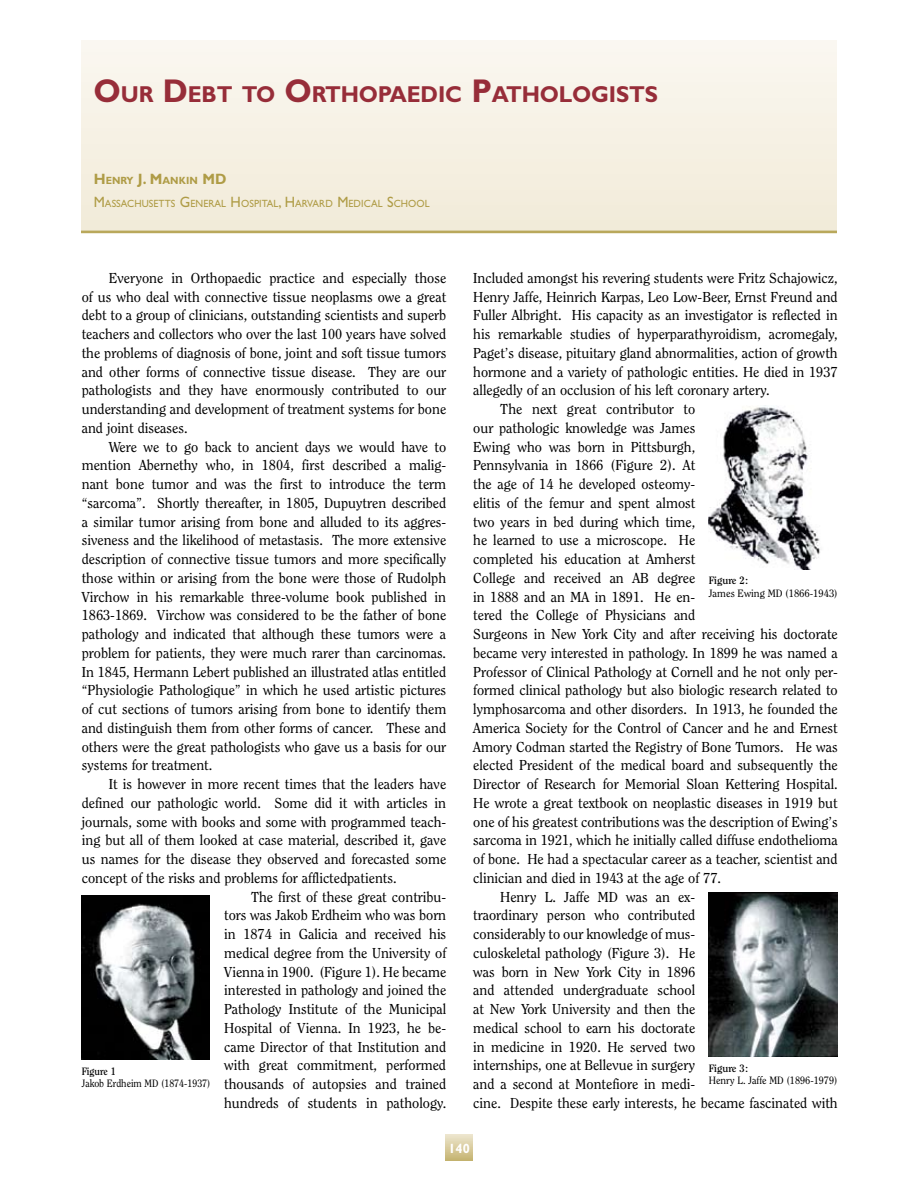
<style>
.page{position:relative;width:918px;height:1188px;background:#fff}
.page>*{position:absolute;margin:0;border:0;box-sizing:border-box;transform-origin:0 0}
.t1{font:700 23.1px "Gill Sans";letter-spacing:-.005em;color:#972d39;scale:.95 1}
.t2{font:14.25px/18.8px "Clearface IT Cby BT";color:#000;text-align:justify}
.t3{font:700 13.5px "Gill Sans";color:#fff;scale:.95 1}
.t4{font:10.5px/22.5px "Gill Sans";letter-spacing:.005em;color:#af9c46;scale:.95 1}
.t5{font:10.5px "Clearface IT Cby BT";color:#000}
.t6{font:10.5px "Clearface IT Cby BT";color:#000;scale:.94 1}
.t7{font:700 10.5px "Clearface IT Cby BT";color:#000}
.t8{font:700 10.5px "Clearface IT Cby BT";color:#000;scale:.94 1}
.s1{font-size:33px}
.s2{font-weight:700;font-size:15px}
.s3{font-weight:700}
.s4{font-size:15px}
</style>
<div class="page">
<div style="left:81px;top:40px;width:756px;height:192px;background:#f6f1e4"></div>
<svg style="left:446px;top:1134px;width:26px;height:27px"></svg>
<hr style="left:81px;top:231px;width:756px;height:2px;background:#b9a85b">
<img style="left:82px;top:896px;width:128px;height:164px">
<img style="left:709px;top:405px;width:111px;height:164px">
<img style="left:709px;top:893px;width:128px;height:164px">
<h1 class="t1" style="left:94px;top:81px;width:566px"><span class="s1">O</span>UR <span class="s1">D</span>EBT TO <span class="s1">O</span>RTHOPAEDIC <span class="s1">P</span>ATHOLOGISTS</h1>
<p class="t4" style="left:94px;top:170px;width:355px"><span class="s2">H</span> <span class="s3">ENRY</span> <span class="s2">J. M</span><span class="s3">ANKIN</span> <span class="s2">MD<br></span><span class="s4">M</span>ASSACHUSETTS <span class="s4">G</span> ENERAL <span class="s4">H</span>OSPITAL<span class="s4">, H</span>ARVARD <span class="s4">M</span> EDICAL <span class="s4">S</span>CHOOL</p>
<p class="t2" style="left:82px;top:268px;width:366px;text-indent:27px">Everyone in Orthopaedic practice and especially those of us who deal with connective tissue neoplasms owe a great debt to a group of clinicians, outstanding scientists and superb teachers and collectors who over the last 100 years have solved the problems of diagnosis of bone, joint and soft tissue tumors and other forms of connective tissue disease. They are our pathologists and they have enormously contributed to our understanding and development of treatment systems for bone and joint diseases.</p>
<p class="t2" style="left:82px;top:437px;width:366px;text-indent:27px">Were we to go back to ancient days we would have to mention Abernethy who, in 1804, first described a malig&shy;nant bone tumor and was the first to introduce the term “sarcoma”. Shortly thereafter, in 1805, Dupuytren described a similar tumor arising from bone and alluded to its aggres&shy;siveness and the likelihood of metastasis. The more extensive description of connective tissue tumors and more specifically those within or arising from the bone were those of Rudolph Virchow in his remarkable three-volume book published in 1863-1869. Virchow was considered to be the father of bone pathology and indicated that although these tumors were a problem for patients, they were much rarer than carcinomas.<br>In 1845, Hermann Lebert published an illustrated atlas entitled “Physiologie Pathologique” in which he used artistic pictures of cut sections of tumors arising from bone to identify them and distinguish them from other forms of cancer. These and others were the great pathologists who gave us a basis for our systems for treatment.</p>
<p class="t2" style="left:109px;top:775px;width:339px">It is however in more recent times that the leaders have</p>
<p class="t2" style="left:82px;top:793px;width:366px">defined our pathologic world. Some did it with articles in</p>
<p class="t2" style="left:82px;top:812px;width:366px">journals, some with books and some with programmed teach-</p>
<p class="t2" style="left:82px;top:831px;width:366px">ing but all of them looked at case material, described it, gave</p>
<p class="t2" style="left:82px;top:850px;width:366px">us names for the disease they observed and forecasted some</p>
<p class="t2" style="left:82px;top:868px;width:316px">concept of the risks and problems for afflictedpatients.</p>
<p class="t2" style="left:251px;top:887px;width:197px">The first of these great contribu-</p>
<p class="t2" style="left:224px;top:906px;width:224px">tors was Jakob Erdheim who was born</p>
<p class="t2" style="left:224px;top:925px;width:224px">in 1874 in Galicia and received his</p>
<p class="t2" style="left:224px;top:943px;width:224px">medical degree from the University of</p>
<p class="t2" style="left:224px;top:962px;width:224px">Vienna in 1900. (Figure 1). He became</p>
<p class="t2" style="left:224px;top:981px;width:224px">interested in pathology and joined the</p>
<p class="t2" style="left:224px;top:1000px;width:224px">Pathology Institute of the Municipal</p>
<p class="t2" style="left:224px;top:1018px;width:224px">Hospital of Vienna. In 1923, he be-</p>
<p class="t2" style="left:224px;top:1037px;width:224px">came Director of that Institution and</p>
<p class="t2" style="left:224px;top:1056px;width:223px">with great commitment, performed</p>
<p class="t2" style="left:224px;top:1075px;width:224px">thousands of autopsies and trained</p>
<p class="t2" style="left:224px;top:1093px;width:224px">hundreds of students in pathology.</p>
<p class="t8" style="left:82px;top:1065px;width:38px">Figure 1</p>
<p class="t6" style="left:82px;top:1077px;width:138px">Jakob Erdheim MD (1874-1937)</p>
<p class="t2" style="left:473px;top:268px;width:366px">Included amongst his revering students were Fritz Schajowicz,</p>
<p class="t2" style="left:473px;top:287px;width:366px">Henry Jaffe, Heinrich Karpas, Leo Low-Beer, Ernst Freund and</p>
<p class="t2" style="left:473px;top:306px;width:366px">Fuller Albright. His capacity as an investigator is reflected in</p>
<p class="t2" style="left:473px;top:325px;width:366px">his remarkable studies of hyperparathyroidism, acromegaly,</p>
<p class="t2" style="left:473px;top:343px;width:366px">Paget’s disease, pituitary gland abnormalities, action of growth</p>
<p class="t2" style="left:473px;top:362px;width:366px">hormone and a variety of pathologic entities. He died in 1937</p>
<p class="t2" style="left:473px;top:381px;width:298px">allegedly of an occlusion of his left coronary artery.</p>
<p class="t2" style="left:500px;top:400px;width:197px">The next great contributor to</p>
<p class="t2" style="left:473px;top:418px;width:224px">our pathologic knowledge was James</p>
<p class="t2" style="left:473px;top:437px;width:224px">Ewing who was born in Pittsburgh,</p>
<p class="t2" style="left:473px;top:456px;width:224px">Pennsylvania in 1866 (Figure 2). At</p>
<p class="t2" style="left:473px;top:475px;width:224px">the age of 14 he developed osteomy-</p>
<p class="t2" style="left:473px;top:493px;width:224px">elitis of the femur and spent almost</p>
<p class="t2" style="left:473px;top:512px;width:224px">two years in bed during which time,</p>
<p class="t2" style="left:473px;top:531px;width:224px">he learned to use a microscope. He</p>
<p class="t2" style="left:473px;top:550px;width:224px">completed his education at Amherst</p>
<p class="t2" style="left:473px;top:568px;width:224px">College and received an AB degree</p>
<p class="t2" style="left:473px;top:587px;width:224px">in 1888 and an MA in 1891. He en-</p>
<p class="t2" style="left:473px;top:606px;width:224px">tered the College of Physicians and</p>
<p class="t2" style="left:473px;top:625px;width:366px">Surgeons in New York City and after receiving his doctorate</p>
<p class="t2" style="left:473px;top:643px;width:366px">became very interested in pathology. In 1899 he was named a</p>
<p class="t2" style="left:473px;top:662px;width:366px">Professor of Clinical Pathology at Cornell and he not only per-</p>
<p class="t2" style="left:473px;top:681px;width:366px">formed clinical pathology but also biologic research related to</p>
<p class="t2" style="left:473px;top:700px;width:366px">lymphosarcoma and other disorders. In 1913, he founded the</p>
<p class="t2" style="left:473px;top:718px;width:366px">America Society for the Control of Cancer and he and Ernest</p>
<p class="t2" style="left:473px;top:737px;width:366px">Amory Codman started the Registry of Bone Tumors. He was</p>
<p class="t2" style="left:473px;top:756px;width:366px">elected President of the medical board and subsequently the</p>
<p class="t2" style="left:473px;top:775px;width:366px">Director of Research for Memorial Sloan Kettering Hospital.</p>
<p class="t2" style="left:473px;top:793px;width:366px">He wrote a great textbook on neoplastic diseases in 1919 but</p>
<p class="t2" style="left:473px;top:812px;width:366px">one of his greatest contributions was the description of Ewing’s</p>
<p class="t2" style="left:473px;top:831px;width:366px">sarcoma in 1921, which he initially called diffuse endothelioma</p>
<p class="t2" style="left:473px;top:850px;width:366px">of bone. He had a spectacular career as a teacher, scientist and</p>
<p class="t2" style="left:473px;top:868px;width:249px">clinician and died in 1943 at the age of 77.</p>
<p class="t2" style="left:500px;top:887px;width:197px">Henry L. Jaffe MD was an ex-</p>
<p class="t2" style="left:473px;top:906px;width:224px">traordinary person who contributed</p>
<p class="t2" style="left:473px;top:925px;width:224px">considerably to our knowledge of mus-</p>
<p class="t2" style="left:473px;top:943px;width:224px">culoskeletal pathology (Figure 3). He</p>
<p class="t2" style="left:473px;top:962px;width:224px">was born in New York City in 1896</p>
<p class="t2" style="left:473px;top:981px;width:223px">and attended undergraduate school</p>
<p class="t2" style="left:473px;top:1000px;width:224px">at New York University and then the</p>
<p class="t2" style="left:473px;top:1018px;width:224px">medical school to earn his doctorate</p>
<p class="t2" style="left:473px;top:1037px;width:224px">in medicine in 1920. He served two</p>
<p class="t2" style="left:473px;top:1056px;width:224px">internships, one at Bellevue in surgery</p>
<p class="t2" style="left:473px;top:1075px;width:224px">and a second at Montefiore in medi-</p>
<p class="t2" style="left:473px;top:1093px;width:366px">cine. Despite these early interests, he became fascinated with</p>
<p class="t7" style="left:709px;top:574px;width:41px">Figure 2:</p>
<p class="t5" style="left:709px;top:587px;width:130px">James Ewing MD (1866-1943)</p>
<p class="t7" style="left:709px;top:1062px;width:41px">Figure 3:</p>
<p class="t5" style="left:709px;top:1074px;width:130px">Henry L. Jaffe MD (1896-1979)</p>
<p class="t3" style="left:449px;top:1141px;width:24px">140</p>
</div>
